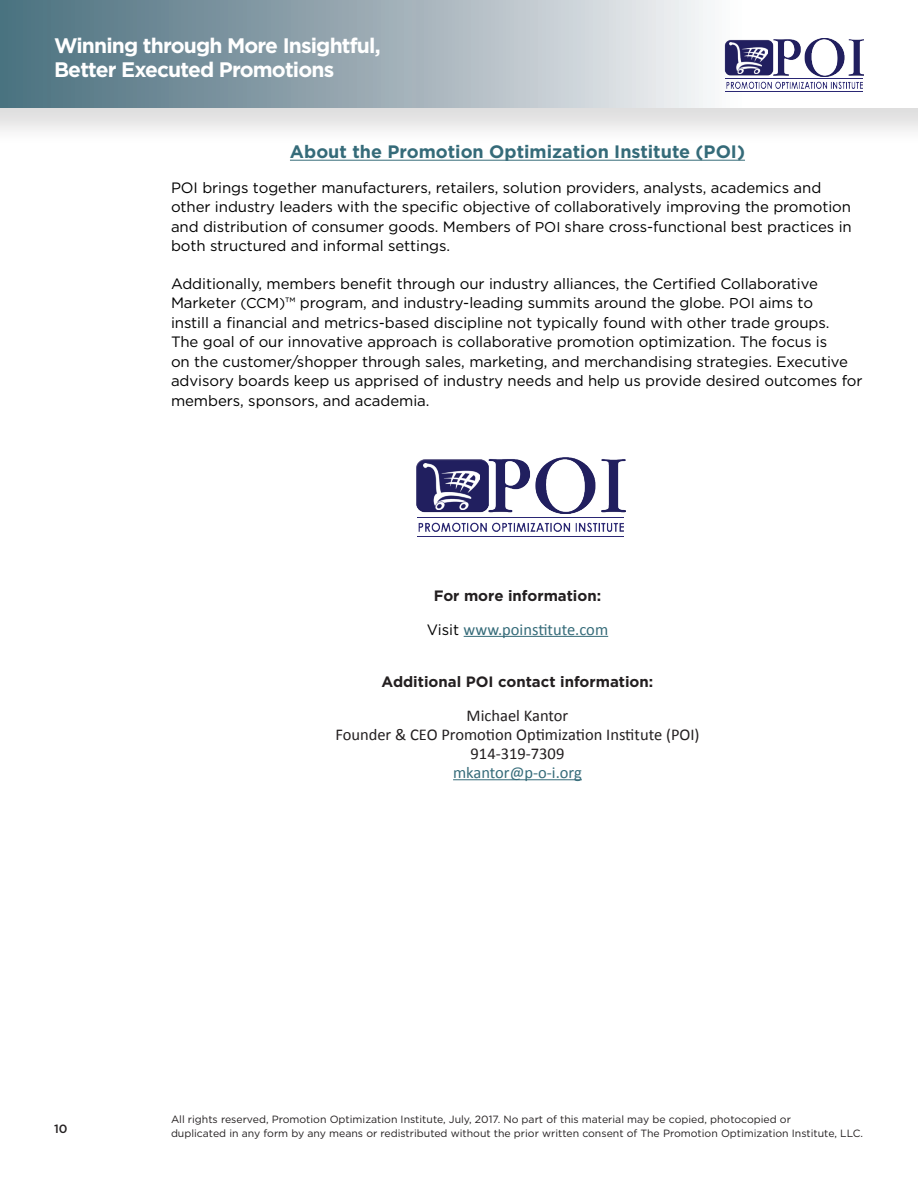
<style>
.page{position:relative;width:918px;height:1188px;background:#fff}
.page>*{position:absolute;margin:0;border:0;box-sizing:border-box;transform-origin:0 0}
.t1{font:700 21px/24px "Gotham";letter-spacing:-.04em;color:#fff}
.Subhead{font:700 18px "Gotham";color:#356b79}
.t2{font:16.5px/19px "Calibri";color:#231f20;text-align:center}
.t3{font:16.5px "Calibri";color:#356b79}
.Body_Text{font:15px/19.5px "Gotham";letter-spacing:-.005em;color:#000}
.Subhead_2{font:700 15px "Gotham";color:#231f20}
.t4{font:500 12px "Gotham";color:#231f20}
.Source{font:10.5px/13.5px "Gotham";color:#231f20}
.s1{font-size:14.25px}
.s2{font-family:"Gotham";font-size:15px;color:#000}
.s3{color:#356b79}
</style>
<div class="page">
<div style="left:0;top:0;width:918px;height:146px;background:#231f20;opacity:.15"></div>
<div style="left:0;top:0;width:918px;height:108px;background:linear-gradient(to right,#4b6e7d,#fff)"></div>
<img style="left:720px;top:36px;width:144px;height:40px">
<img style="left:726px;top:82px;width:136px;height:6px">
<img style="left:724px;top:39px;width:49px;height:37px">
<hr style="left:725px;top:78px;width:138px;height:1px;background:#2a2774">
<hr style="left:725px;top:91px;width:138px;height:1px;background:#2a2774">
<img style="left:730px;top:43px;width:37px;height:30px">
<hr style="left:290px;top:160px;width:455px;height:1px;background:#356b79">
<img style="left:489px;top:457px;width:136px;height:57px">
<img style="left:419px;top:522px;width:204px;height:10px">
<img style="left:416px;top:459px;width:73px;height:54px">
<hr style="left:418px;top:517px;width:206px;height:1px;background:#2a2774">
<hr style="left:418px;top:536px;width:206px;height:1px;background:#2a2774">
<img style="left:424px;top:464px;width:56px;height:46px">
<hr style="left:464px;top:636px;width:144px;height:1px;background:#356b79">
<hr style="left:453px;top:780px;width:129px;height:1px;background:#356b79">
<h1 class="t1" style="left:54px;top:33px;width:328px">Winning through More Insightful,<br>Better Executed Promotions</h1>
<p class="Subhead" style="left:290px;top:140px;width:457px">About the Promotion Optimization Institute (POI)</p>
<p class="Body_Text" style="left:171px;top:178px;width:682px">POI brings together manufacturers, retailers, solution providers, analysts, academics and other industry leaders with the specific objective of collaboratively improving the promotion and distribution of consumer goods. Members of <span class="s1">POI</span> share cross-functional best practices in both structured and informal settings.</p>
<p class="Body_Text" style="left:171px;top:274px;width:693px">Additionally, members benefit through our industry alliances, the Certified Collaborative Marketer <span class="s1">(CCM)</span>™ program, and industry-leading summits around the globe. <span class="s1">POI</span> aims to<br>instill a financial and metrics-based discipline not typically found with other trade groups.<br>The goal of our innovative approach is collaborative promotion optimization. The focus is<br>on the customer/shopper through sales, marketing, and merchandising strategies. Executive advisory boards keep us apprised of industry needs and help us provide desired outcomes for members, sponsors, and academia.</p>
<p class="Subhead_2" style="left:434px;top:586px;width:169px">For more information:</p>
<p class="t3" style="left:427px;top:619px;width:183px"><span class="s2">Visit</span> www.poinstitute.com</p>
<p class="Subhead_2" style="left:382px;top:672px;width:273px">Additional POI contact information:</p>
<p class="t2" style="left:335px;top:706px;width:366px">Michael Kantor<br>Founder &amp; CEO Promotion Optimization Institute (POI)<br>914-319-7309<br><span class="s3">mkantor@p-o-i.org</span></p>
<p class="t4" style="left:54px;top:1121px;width:15px">10</p>
<p class="Source" style="left:171px;top:1113px;width:694px">All rights reserved, Promotion Optimization Institute, July, 2017. No part of this material may be copied, photocopied or<br>duplicated in any form by any means or redistributed without the prior written consent of The Promotion Optimization Institute, LLC.</p>
</div>
